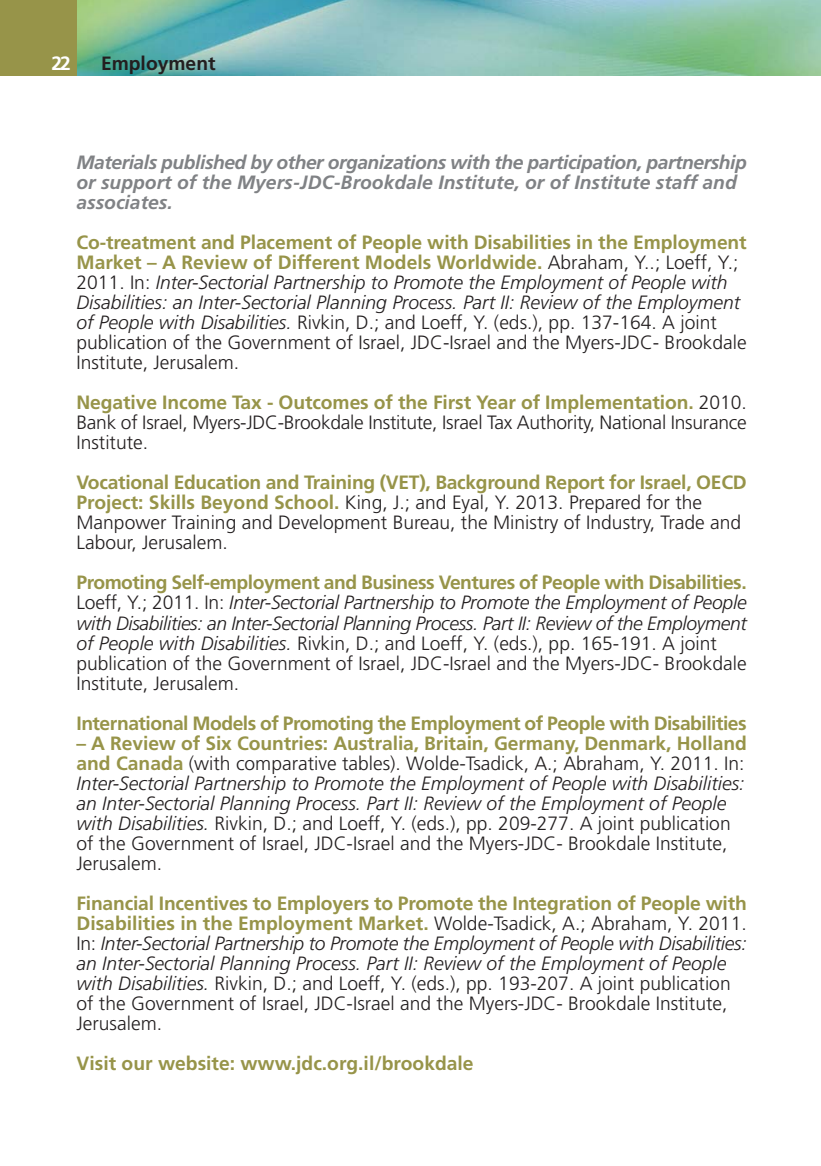
<style>
.page{position:relative;width:821px;height:1166px;background:#fff}
.page>*{position:absolute;margin:0;border:0;box-sizing:border-box;transform-origin:0 0}
.t1{font:300 19.25px/19.9px "Frutiger";color:#231f20}
.t2{font:italic 300 19.25px/19.9px "Frutiger";letter-spacing:-.02em;color:#231f20}
.t3{font:italic 700 19.25px/19.9px "Frutiger";letter-spacing:-.025em;color:#808285}
.t4{font:700 19.25px "Frutiger";letter-spacing:-.025em;color:#979449}
.t5{font:700 19.25px "Frutiger";color:#979449}
.t6{font:700 19.25px "Frutiger";color:#231f20}
.t7{font:700 19.25px "Frutiger";color:#fff}
.s1{font-weight:700;color:#979449}
.s2{font-style:italic}
.s3{font-weight:700;font-style:normal;color:#979449}
.s4{font-style:normal}
</style>
<div class="page">
<img style="left:76px;top:0;width:744px;height:76px">
<div style="left:0;top:0;width:76px;height:76px;background:#979449"></div>
<p class="t7" style="left:51px;top:55px;width:21px">22</p>
<p class="t6" style="left:101px;top:56px;width:116px">Employment</p>
<p class="t3" style="left:76px;top:154px;width:671px">Materials published by other organizations with the participation, partnership or support of the Myers-JDC-Brookdale Institute, or of Institute staff and associates.</p>
<p class="t1" style="left:76px;top:234px;width:671px"><span class="s1">Co-treatment and Placement of People with Disabilities in the Employment Market – A Review of Different Models Worldwide.</span> Abraham, Y..; Loeff, Y.; 2011. In: <span class="s2">Inter-Sectorial Partnership to Promote the Employment of People with Disabilities: an Inter-Sectorial Planning Process. Part II: Review of the Employment of People with Disabilities.</span> Rivkin, D.; and Loeff, Y. (eds.), pp. 137-164. A joint publication of the Government of Israel, JDC-Israel and the Myers-JDC- Brookdale Institute, Jerusalem.</p>
<p class="t1" style="left:76px;top:394px;width:671px;text-align:justify"><span class="s1">Negative Income Tax - Outcomes of the First Year of Implementation.</span> 2010.<br>Bank of Israel, Myers-JDC-Brookdale Institute, Israel Tax Authority, National Insurance Institute.</p>
<p class="t1" style="left:76px;top:474px;width:671px"><span class="s1">Vocational Education and Training (VET), Background Report for Israel, OECD Project: Skills Beyond School.</span> King, J.; and Eyal, Y. 2013. Prepared for the Manpower Training and Development Bureau, the Ministry of Industry, Trade and Labour, Jerusalem.</p>
<p class="t2" style="left:76px;top:574px;width:671px"><span class="s3">Promoting Self-employment and Business Ventures of People with Disabilities.<br></span><span class="s4">Loeff, Y.; 2011. In:</span> Inter-Sectorial Partnership to Promote the Employment of People with Disabilities: an Inter-Sectorial Planning Process. Part II: Review of the Employment of People with Disabilities. <span class="s4">Rivkin, D.; and Loeff, Y. (eds.), pp. 165-191. A joint publication of the Government of Israel, JDC-Israel and the Myers-JDC- Brookdale Institute, Jerusalem.</span></p>
<p class="t4" style="left:76px;top:715px;width:671px">International Models of Promoting the Employment of People with Disabilities</p>
<p class="t1" style="left:76px;top:734px;width:671px"><span class="s1">– A Review of Six Countries: Australia, Britain, Germany, Denmark, Holland and Canada</span> (with comparative tables). Wolde-Tsadick, A.; Abraham, Y. 2011. In:<br><span class="s2">Inter-Sectorial Partnership to Promote the Employment of People with Disabilities: an Inter-Sectorial Planning Process. Part II: Review of the Employment of People with Disabilities.</span> Rivkin, D.; and Loeff, Y. (eds.), pp. 209-277. A joint publication of the Government of Israel, JDC-Israel and the Myers-JDC- Brookdale Institute, Jerusalem.</p>
<p class="t1" style="left:76px;top:895px;width:671px"><span class="s1">Financial Incentives to Employers to Promote the Integration of People with Disabilities in the Employment Market.</span> Wolde-Tsadick, A.; Abraham, Y. 2011.<br>In: <span class="s2">Inter-Sectorial Partnership to Promote the Employment of People with Disabilities: an Inter-Sectorial Planning Process. Part II: Review of the Employment of People with Disabilities.</span> Rivkin, D.; and Loeff, Y. (eds.), pp. 193-207. A joint publication of the Government of Israel, JDC-Israel and the Myers-JDC- Brookdale Institute, Jerusalem.</p>
<p class="t5" style="left:76px;top:1056px;width:398px">Visit our website: www.jdc.org.il/brookdale</p>
</div>
